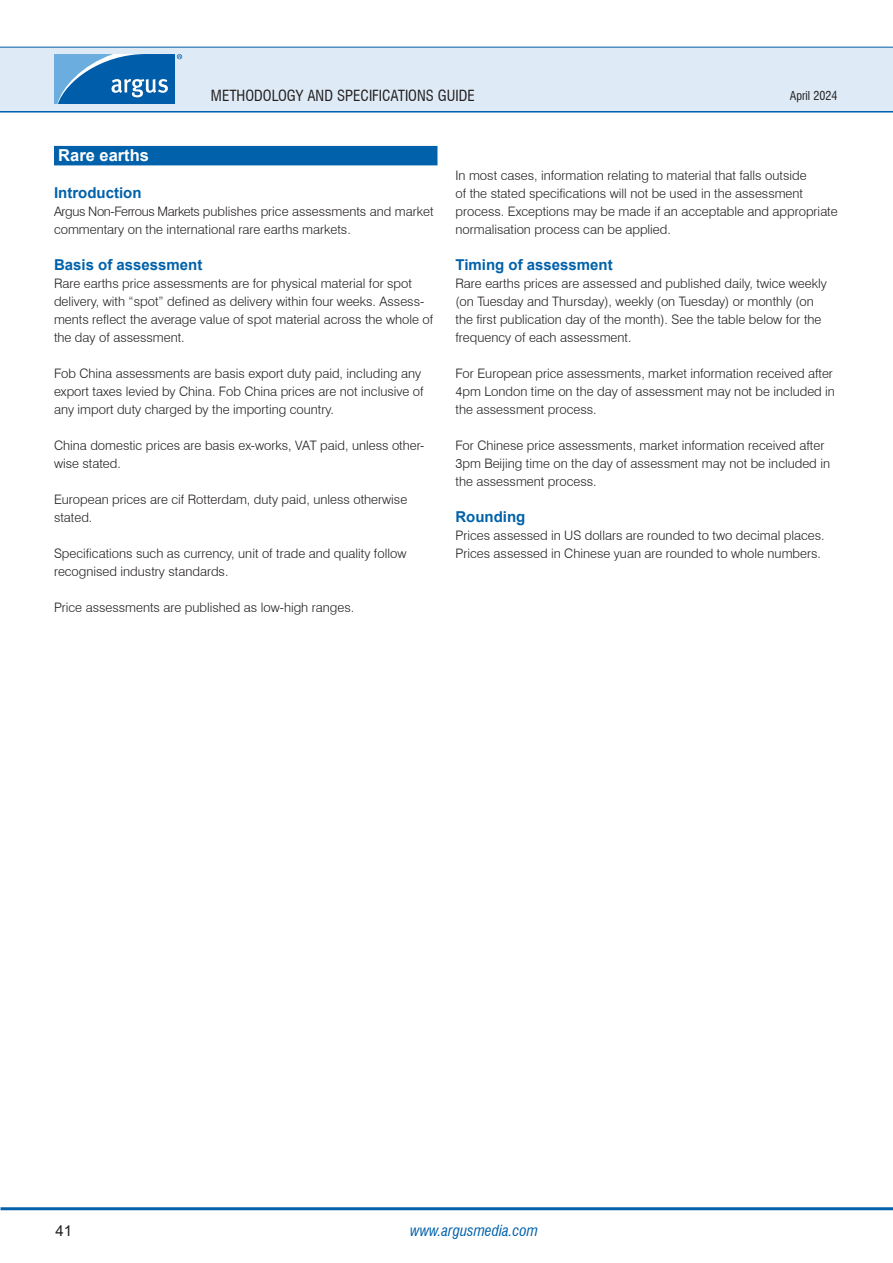
<style>
.page{position:relative;width:893px;height:1263px;background:#fff}
.page>*{position:absolute;margin:0;border:0;box-sizing:border-box;transform-origin:0 0}
.H1_-_Section_header_-_WOB{font:700 16.5px "Arial";color:#fff}
.H2_-_Bold_headline_-_old_H4{font:700 15px "Arial";color:#0161aa}
.t1{font:condensed 15px "Swiss 721 BT";color:#231f20}
.t2{font:italic condensed 15px "Swiss 721 BT";color:#0161aa}
.t3{font:15px "Arial";color:#231f20}
.P1_-_Body_Text{font:300 13.05px/18px "Swiss 721 BT";color:#231f20}
.t4{font:condensed 12px "Swiss 721 BT";color:#231f20}
</style>
<div class="page">
<hr style="left:0;top:110px;width:893px;height:3px;background:#0161aa">
<div style="left:0;top:47px;width:893px;height:64px;background:#deebf7"></div>
<hr style="left:0;top:47px;width:893px;height:1px;background:#0161aa">
<hr style="left:1px;top:1207px;width:892px;height:3px;background:#0161aa">
<svg style="left:54px;top:54px;width:128px;height:50px;background:#3883c0"></svg>
<div style="left:54px;top:146px;width:383px;height:19px;background:#0161aa"></div>
<p class="t1" style="left:211px;top:86px;width:265px">METHODOLOGY AND SPECIFICATIONS GUIDE</p>
<p class="t4" style="left:790px;top:88px;width:49px">April 2024</p>
<p class="H1_-_Section_header_-_WOB" style="left:58px;top:144px;width:92px">Rare earths</p>
<p class="H2_-_Bold_headline_-_old_H4" style="left:54px;top:182px;width:89px">Introduction</p>
<p class="P1_-_Body_Text" style="left:54px;top:202px;width:381px">Argus Non-Ferrous Markets publishes price assessments and market commentary on the international rare earths markets.</p>
<p class="H2_-_Bold_headline_-_old_H4" style="left:54px;top:254px;width:150px">Basis of assessment</p>
<p class="P1_-_Body_Text" style="left:54px;top:274px;width:381px">Rare earths price assessments are for physical material for spot delivery, with “spot” defined as delivery within four weeks. Assess&shy;ments reflect the average value of spot material across the whole of the day of assessment.</p>
<p class="P1_-_Body_Text" style="left:54px;top:364px;width:371px">Fob China assessments are basis export duty paid, including any export taxes levied by China. Fob China prices are not inclusive of any import duty charged by the importing country.</p>
<p class="P1_-_Body_Text" style="left:54px;top:436px;width:372px">China domestic prices are basis ex-works, VAT paid, unless other&shy;wise stated.</p>
<p class="P1_-_Body_Text" style="left:54px;top:490px;width:355px">European prices are cif Rotterdam, duty paid, unless otherwise stated.</p>
<p class="P1_-_Body_Text" style="left:54px;top:544px;width:354px">Specifications such as currency, unit of trade and quality follow recognised industry standards.</p>
<p class="P1_-_Body_Text" style="left:54px;top:598px;width:302px">Price assessments are published as low-high ranges.</p>
<p class="P1_-_Body_Text" style="left:455px;top:166px;width:384px">In most cases, information relating to material that falls outside<br>of the stated specifications will not be used in the assessment process. Exceptions may be made if an acceptable and appropriate normalisation process can be applied.</p>
<p class="H2_-_Bold_headline_-_old_H4" style="left:455px;top:254px;width:159px">Timing of assessment</p>
<p class="P1_-_Body_Text" style="left:455px;top:274px;width:373px">Rare earths prices are assessed and published daily, twice weekly (on Tuesday and Thursday), weekly (on Tuesday) or monthly (on the first publication day of the month). See the table below for the frequency of each assessment.</p>
<p class="P1_-_Body_Text" style="left:455px;top:364px;width:381px">For European price assessments, market information received after<br>4pm London time on the day of assessment may not be included in the assessment process.</p>
<p class="P1_-_Body_Text" style="left:455px;top:436px;width:376px">For Chinese price assessments, market information received after<br>3pm Beijing time on the day of assessment may not be included in the assessment process.</p>
<p class="H2_-_Bold_headline_-_old_H4" style="left:455px;top:506px;width:71px">Rounding</p>
<p class="P1_-_Body_Text" style="left:455px;top:526px;width:371px">Prices assessed in US dollars are rounded to two decimal places.<br>Prices assessed in Chinese yuan are rounded to whole numbers.</p>
<p class="t3" style="left:55px;top:1220px;width:18px">41</p>
<p class="t2" style="left:410px;top:1221px;width:129px">www.argusmedia.com</p>
</div>
